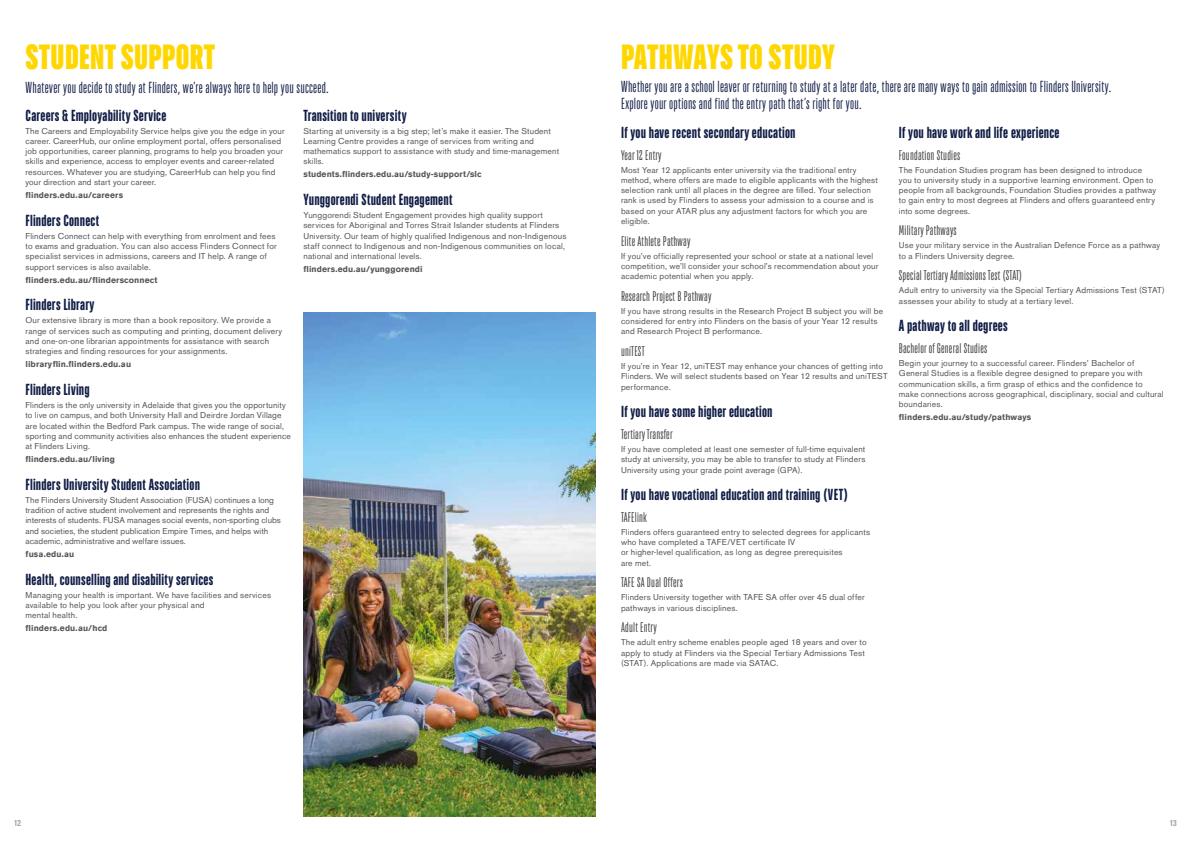
<style>
.page{position:relative;width:1191px;height:842px;background:#fff}
.page>*{position:absolute;margin:0;border:0;box-sizing:border-box;transform-origin:0 0}
.t1{font:900 35px "TT Bluescreens";letter-spacing:.01em;color:#ffd700}
.t2{font:700 16px "TT Bluescreens";letter-spacing:.01em;color:#0f1c45}
.t3{font:16px/17px "TT Bluescreens";letter-spacing:.015em;color:#0f1c45}
.t4{font:14px "TT Bluescreens";letter-spacing:.015em;color:#3c3c3b}
.t5{font:700 condensed 9px "Akzidenz Grotesk BE";color:#9d9d9c}
.t6{font:8.5px/10.3px "Akzidenz Grotesk BE";letter-spacing:.02em;color:#575756}
.t7{font:700 8.5px "Akzidenz Grotesk BE";letter-spacing:.015em;color:#575756}
</style>
<div class="page">
<img style="left:303px;top:312px;width:292px;height:504px">
<h1 class="t1" style="left:26px;top:37px;width:191px">STUDENT SUPPORT</h1>
<h2 class="t3" style="left:26px;top:79px;width:305px">Whatever you decide to study at Flinders, we’re always here to help you succeed.</h2>
<h2 class="t2" style="left:26px;top:106px;width:142px">Careers &amp; Employability Service</h2>
<p class="t6" style="left:26px;top:125px;width:261px">The Careers and Employability Service helps give you the edge in your career. CareerHub, our online employment portal, offers personalised job opportunities, career planning, programs to help you broaden your skills and experience, access to employer events and career-related resources. Whatever you are studying, CareerHub can help you find your direction and start your career.</p>
<p class="t7" style="left:26px;top:190px;width:99px">flinders.edu.au/careers</p>
<h2 class="t2" style="left:26px;top:211px;width:75px">Flinders Connect</h2>
<p class="t6" style="left:26px;top:231px;width:253px">Flinders Connect can help with everything from enrolment and fees to exams and graduation. You can also access Flinders Connect for specialist services in admissions, careers and IT help. A range of support services is also available.</p>
<p class="t7" style="left:26px;top:275px;width:134px">flinders.edu.au/flindersconnect</p>
<h2 class="t2" style="left:26px;top:295px;width:70px">Flinders Library</h2>
<p class="t6" style="left:26px;top:315px;width:258px">Our extensive library is more than a book repository. We provide a range of services such as computing and printing, document delivery and one-on-one librarian appointments for assistance with search strategies and finding resources for your assignments.</p>
<p class="t7" style="left:26px;top:359px;width:107px">libraryflin.flinders.edu.au</p>
<h2 class="t2" style="left:26px;top:380px;width:66px">Flinders Living</h2>
<p class="t6" style="left:26px;top:400px;width:267px">Flinders is the only university in Adelaide that gives you the opportunity to live on campus, and both University Hall and Deirdre Jordan Village are located within the Bedford Park campus. The wide range of social, sporting and community activities also enhances the student experience at Flinders Living.</p>
<p class="t7" style="left:26px;top:454px;width:91px">flinders.edu.au/living</p>
<h2 class="t2" style="left:26px;top:475px;width:176px">Flinders University Student Association</h2>
<p class="t6" style="left:26px;top:495px;width:257px">The Flinders University Student Association (FUSA) continues a long tradition of active student involvement and represents the rights and interests of students. FUSA manages social events, non-sporting clubs and societies, the student publication Empire Times, and helps with academic, administrative and welfare issues.</p>
<p class="t7" style="left:26px;top:549px;width:50px">fusa.edu.au</p>
<h2 class="t2" style="left:26px;top:570px;width:189px">Health, counselling and disability services</h2>
<p class="t6" style="left:26px;top:590px;width:247px">Managing your health is important. We have facilities and services available to help you look after your physical and<br>mental health.</p>
<p class="t7" style="left:26px;top:623px;width:83px">flinders.edu.au/hcd</p>
<h2 class="t2" style="left:303px;top:106px;width:105px">Transition to university</h2>
<p class="t6" style="left:303px;top:125px;width:257px">Starting at university is a big step; let’s make it easier. The Student Learning Centre provides a range of services from writing and mathematics support to assistance with study and time-management skills.</p>
<p class="t7" style="left:303px;top:170px;width:179px">students.flinders.edu.au/study-support/slc</p>
<h2 class="t2" style="left:303px;top:190px;width:151px">Yunggorendi Student Engagement</h2>
<p class="t6" style="left:303px;top:210px;width:264px">Yunggorendi Student Engagement provides high quality support services for Aboriginal and Torres Strait Islander students at Flinders University. Our team of highly qualified Indigenous and non-Indigenous staff connect to Indigenous and non-Indigenous communities on local, national and international levels.</p>
<p class="t7" style="left:303px;top:264px;width:121px">flinders.edu.au/yunggorendi</p>
<h1 class="t1" style="left:621px;top:37px;width:216px">PATHWAYS TO STUDY</h1>
<h2 class="t3" style="left:621px;top:78px;width:492px">Whether you are a school leaver or returning to study at a later date, there are many ways to gain admission to Flinders University.<br>Explore your options and find the entry path that’s right for you.</h2>
<h2 class="t2" style="left:621px;top:123px;width:176px">If you have recent secondary education</h2>
<h3 class="t4" style="left:621px;top:147px;width:42px">Year 12 Entry</h3>
<p class="t6" style="left:621px;top:165px;width:258px">Most Year 12 applicants enter university via the traditional entry method, where offers are made to eligible applicants with the highest selection rank until all places in the degree are filled. Your selection rank is used by Flinders to assess your admission to a course and is based on your ATAR plus any adjustment factors for which you are eligible.</p>
<h3 class="t4" style="left:621px;top:233px;width:71px">Elite Athlete Pathway</h3>
<p class="t6" style="left:621px;top:251px;width:259px">If you’ve officially represented your school or state at a national level competition, we’ll consider your school’s recommendation about your academic potential when you apply.</p>
<h3 class="t4" style="left:621px;top:288px;width:92px">Research Project B Pathway</h3>
<p class="t6" style="left:621px;top:306px;width:263px">If you have strong results in the Research Project B subject you will be considered for entry into Flinders on the basis of your Year 12 results and Research Project B performance.</p>
<h3 class="t4" style="left:621px;top:343px;width:25px">uniTEST</h3>
<p class="t6" style="left:621px;top:361px;width:268px">If you’re in Year 12, uniTEST may enhance your chances of getting into<br>Flinders. We will select students based on Year 12 results and uniTEST performance.</p>
<h2 class="t2" style="left:621px;top:403px;width:153px">If you have some higher education</h2>
<h3 class="t4" style="left:621px;top:426px;width:53px">Tertiary Transfer</h3>
<p class="t6" style="left:621px;top:444px;width:246px;text-align:justify">If you have completed at least one semester of full-time equivalent study at university, you may be able to transfer to study at Flinders University using your grade point average (GPA).</p>
<h2 class="t2" style="left:621px;top:485px;width:228px">If you have vocational education and training (VET)</h2>
<h3 class="t4" style="left:621px;top:509px;width:27px">TAFElink</h3>
<p class="t6" style="left:621px;top:527px;width:250px">Flinders offers guaranteed entry to selected degrees for applicants who have completed a TAFE/VET certificate IV<br>or higher-level qualification, as long as degree prerequisites<br>are met.</p>
<h3 class="t4" style="left:621px;top:575px;width:63px">TAFE SA Dual Offers</h3>
<p class="t6" style="left:621px;top:592px;width:245px">Flinders University together with TAFE SA offer over 45 dual offer pathways in various disciplines.</p>
<h3 class="t4" style="left:621px;top:620px;width:37px">Adult Entry</h3>
<p class="t6" style="left:621px;top:637px;width:247px">The adult entry scheme enables people aged 18 years and over to apply to study at Flinders via the Special Tertiary Admissions Test (STAT). Applications are made via SATAC.</p>
<h2 class="t2" style="left:899px;top:123px;width:162px">If you have work and life experience</h2>
<h3 class="t4" style="left:899px;top:147px;width:63px">Foundation Studies</h3>
<p class="t6" style="left:899px;top:165px;width:259px">The Foundation Studies program has been designed to introduce you to university study in a supportive learning environment. Open to people from all backgrounds, Foundation Studies provides a pathway to gain entry to most degrees at Flinders and offers guaranteed entry into some degrees.</p>
<h3 class="t4" style="left:899px;top:223px;width:59px">Military Pathways</h3>
<p class="t6" style="left:899px;top:240px;width:263px">Use your military service in the Australian Defence Force as a pathway to a Flinders University degree.</p>
<h3 class="t4" style="left:899px;top:268px;width:125px">Special Tertiary Admissions Test (STAT)</h3>
<p class="t6" style="left:899px;top:285px;width:267px">Adult entry to university via the Special Tertiary Admissions Test (STAT) assesses your ability to study at a tertiary level.</p>
<h2 class="t2" style="left:899px;top:317px;width:110px">A pathway to all degrees</h2>
<h3 class="t4" style="left:899px;top:340px;width:90px">Bachelor of General Studies</h3>
<p class="t6" style="left:899px;top:358px;width:266px">Begin your journey to a successful career. Flinders’ Bachelor of General Studies is a flexible degree designed to prepare you with communication skills, a firm grasp of ethics and the confidence to make connections across geographical, disciplinary, social and cultural boundaries.</p>
<p class="t7" style="left:899px;top:412px;width:134px">flinders.edu.au/study/pathways</p>
<p class="t5" style="left:14px;top:818px;width:8px">12</p>
<p class="t5" style="left:1170px;top:818px;width:8px">13</p>
</div>
